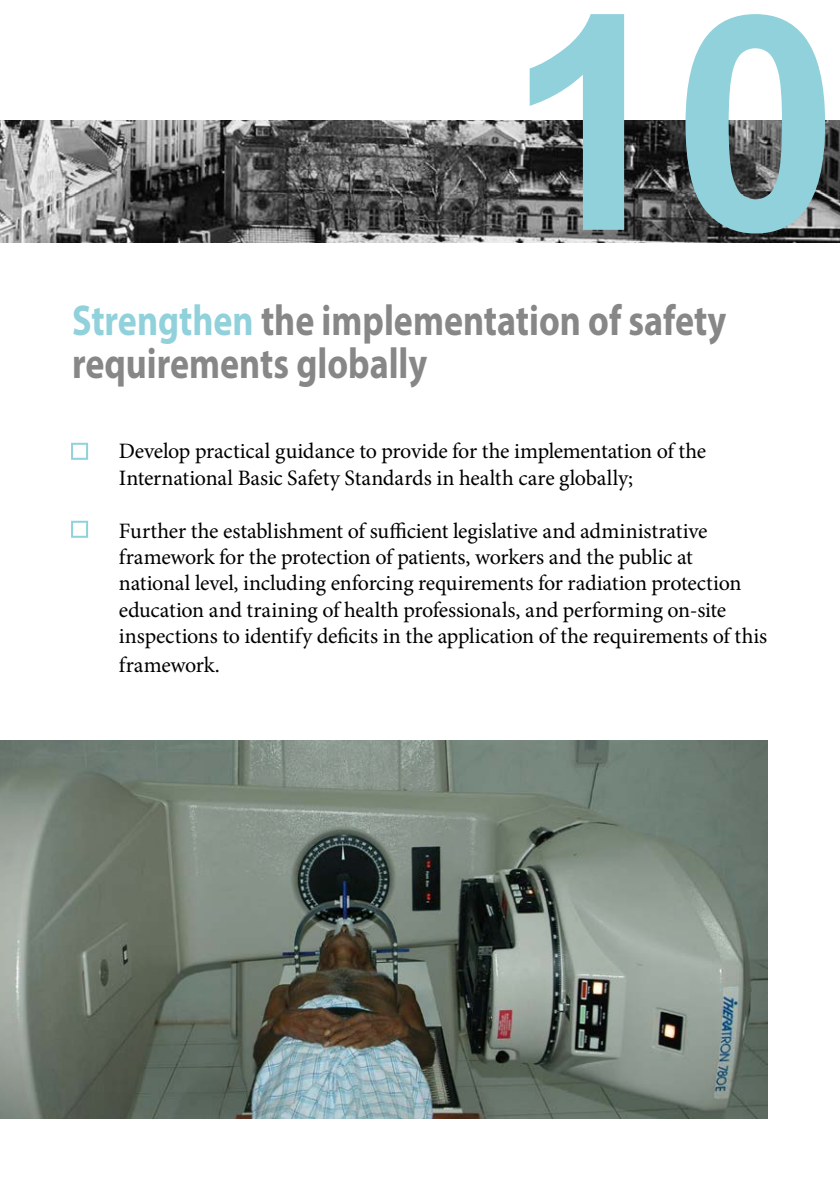
<style>
.page{position:relative;width:840px;height:1191px;background:#fff}
.page>*{position:absolute;margin:0;border:0;box-sizing:border-box;transform-origin:0 0}
.t1{font:700 300px "Arial";color:#90d1db}
.t2{font:700 43.2px/43.2px "Myriad Pro";color:#878787;scale:.83 1}
.t3{font:22px/26.4px "Minion Pro";letter-spacing:-.01em;color:#000}
.s1{color:#90d1db}
</style>
<div class="page">
<img style="left:0;top:121px;width:839px;height:121px">
<img style="left:0;top:740px;width:767px;height:379px">
<div style="left:71px;top:443px;width:17px;height:17px;border:2px solid #90d1db"></div>
<div style="left:71px;top:521px;width:17px;height:17px;border:2px solid #90d1db"></div>
<h1 class="t1" style="left:505px;top:-76px;width:335px">10</h1>
<h2 class="t2" style="left:72px;top:297px;width:789px"><span class="s1">Strengthen</span> the implementation of safety requirements globally</h2>
<p class="t3" style="left:119px;top:438px;width:588px">Develop practical guidance to provide for the implementation of the<br>International Basic Safety Standards in health care globally;</p>
<p class="t3" style="left:119px;top:517px;width:649px">Further the establishment of sufficient legislative and administrative framework for the protection of patients, workers and the public at national level, including enforcing requirements for radiation protection education and training of health professionals, and performing on-site inspections to identify deficits in the application of the requirements of this</p>
<p class="t3" style="left:119px;top:652px;width:102px">framework.</p>
</div>
